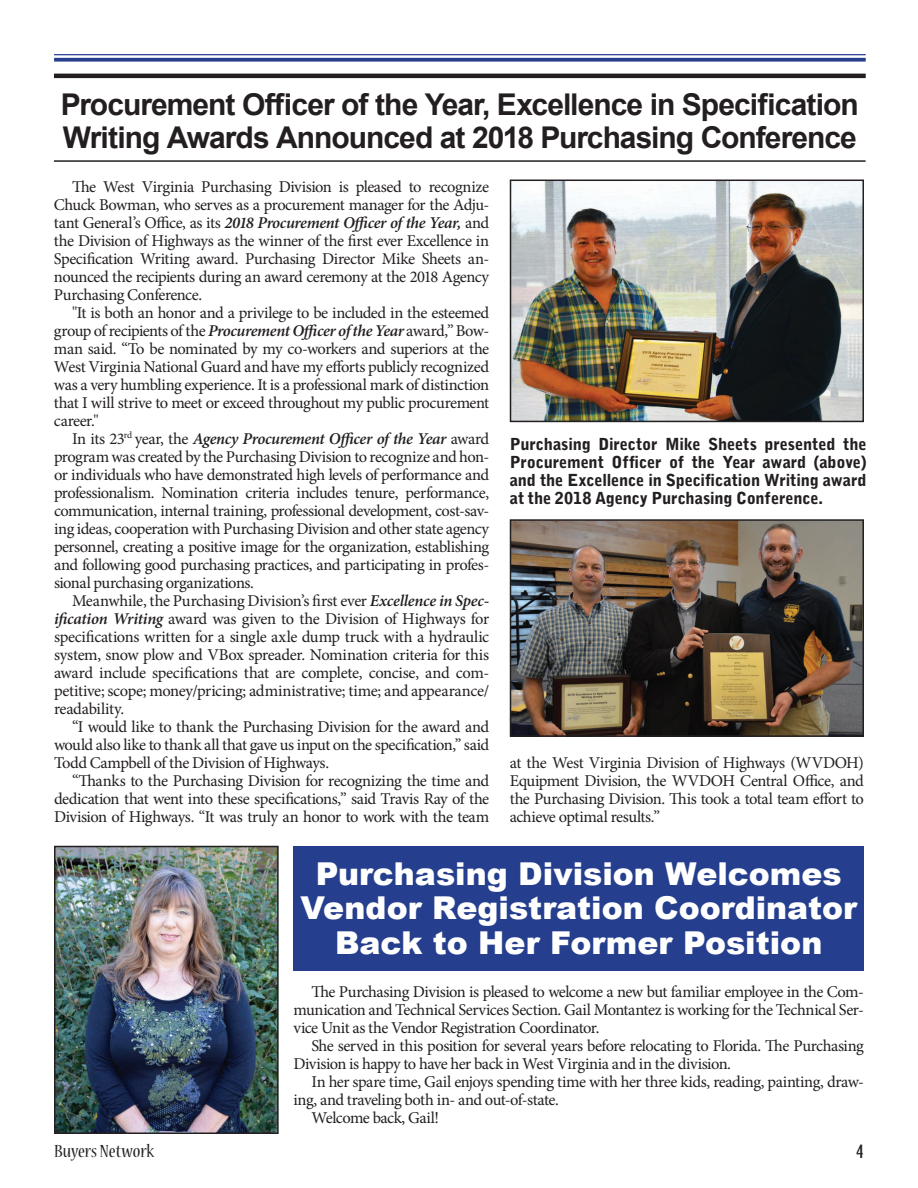
<style>
.page{position:relative;width:918px;height:1188px;background:#fff}
.page>*{position:absolute;margin:0;border:0;box-sizing:border-box;transform-origin:0 0}
.t1{font:900 31.5px/34.5px "Arial";color:#fff;text-align:center}
.t2{font:700 30px/33px "Arial";letter-spacing:-.035em;color:#231f20}
.t3{font:condensed 19.5px "Nueva Std";color:#231f20;scale:1.08 1}
.t4{font:condensed 19.5px "Gill Sans";color:#231f20;scale:1.08 1}
.t5{font:16.5px/18px "Minion Pro";letter-spacing:-.03em;color:#231f20;text-align:justify}
.t6{font:900 16.5px/18px "Bell Gothic Std";letter-spacing:-.01em;color:#231f20;text-align:justify}
.s1{font-weight:600;font-style:italic}
</style>
<div class="page">
<hr style="left:54px;top:54px;width:812px;height:1px;background:#253f8e">
<svg style="left:54px;top:58px;width:812px;height:4px;background:#3c5399"></svg>
<hr style="left:54px;top:74px;width:812px;height:4px;background:#231f20">
<hr style="left:54px;top:160px;width:812px;height:2px;background:#231f20">
<div style="left:293px;top:846px;width:571px;height:124px;background:#253f8e"></div>
<img style="left:513px;top:522px;width:348px;height:212px">
<div style="left:510px;top:519px;width:354px;height:218px;border:2px solid #231f20"></div>
<img style="left:513px;top:183px;width:348px;height:236px">
<div style="left:510px;top:180px;width:354px;height:242px;border:2px solid #231f20"></div>
<img style="left:57px;top:849px;width:219px;height:282px">
<div style="left:54px;top:846px;width:225px;height:288px;border:2px solid #231f20"></div>
<h2 class="t2" style="left:61px;top:88px;width:799px">Procurement Officer of the Year, Excellence in Specification<br>Writing Awards Announced at 2018 Purchasing Conference</h2>
<p class="t5" style="left:54px;top:177px;width:437px;text-indent:18px">The West Virginia Purchasing Division is pleased to recognize Chuck Bowman, who serves as a procurement manager for the Adju&shy;tant General’s Office, as its <span class="s1">2018 Procurement Officer of the Year,</span> and the Division of Highways as the winner of the first ever Excellence in Specification Writing award. Purchasing Director Mike Sheets an&shy;nounced the recipients during an award ceremony at the 2018 Agency Purchasing Conference.</p>
<p class="t5" style="left:54px;top:303px;width:437px;text-indent:18px">"It is both an honor and a privilege to be included in the esteemed group of recipients of the <span class="s1">Procurement Officer of the Year</span> award,” Bow&shy;man said. “To be nominated by my co-workers and superiors at the West Virginia National Guard and have my efforts publicly recognized was a very humbling experience. It is a professional mark of distinction that I will strive to meet or exceed throughout my public procurement career."</p>
<p class="t5" style="left:54px;top:429px;width:437px;text-indent:18px">In its 23<sup>rd</sup> year, the <span class="s1">Agency Procurement Officer of the Year</span> award program was created by the Purchasing Division to recognize and hon&shy;or individuals who have demonstrated high levels of performance and professionalism. Nomination criteria includes tenure, performance, communication, internal training, professional development, cost-sav&shy;ing ideas, cooperation with Purchasing Division and other state agency personnel, creating a positive image for the organization, establishing and following good purchasing practices, and participating in profes&shy;sional purchasing organizations.</p>
<p class="t5" style="left:54px;top:591px;width:437px;text-indent:18px">Meanwhile, the Purchasing Division’s first ever <span class="s1">Excellence in Spec&shy;ification Writing</span> award was given to the Division of Highways for specifications written for a single axle dump truck with a hydraulic system, snow plow and VBox spreader. Nomination criteria for this award include specifications that are complete, concise, and com&shy;petitive; scope; money/pricing; administrative; time; and appearance/ readability.</p>
<p class="t5" style="left:54px;top:717px;width:437px;text-indent:18px">“I would like to thank the Purchasing Division for the award and would also like to thank all that gave us input on the specification,” said Todd Campbell of the Division of Highways.</p>
<p class="t5" style="left:54px;top:771px;width:437px;text-indent:18px">“Thanks to the Purchasing Division for recognizing the time and dedication that went into these specifications,” said Travis Ray of the Division of Highways. “It was truly an honor to work with the team</p>
<p class="t6" style="left:510px;top:435px;width:358px">Purchasing Director Mike Sheets presented the Procurement Officer of the Year award (above) and the Excellence in Specification Writing award at the 2018 Agency Purchasing Conference.</p>
<p class="t5" style="left:510px;top:753px;width:356px">at the West Virginia Division of Highways (WVDOH)<br>Equipment Division, the WVDOH Central Office, and the Purchasing Division. This took a total team effort to achieve optimal results.”</p>
<h1 class="t1" style="left:300px;top:855px;width:558px">Purchasing Division Welcomes<br>Vendor Registration Coordinator<br>Back to Her Former Position</h1>
<p class="t5" style="left:293px;top:983px;width:572px;text-indent:18px">The Purchasing Division is pleased to welcome a new but familiar employee in the Com&shy;munication and Technical Services Section. Gail Montantez is working for the Technical Ser&shy;vice Unit as the Vendor Registration Coordinator.</p>
<p class="t5" style="left:293px;top:1037px;width:572px;text-indent:18px">She served in this position for several years before relocating to Florida. The Purchasing<br>Division is happy to have her back in West Virginia and in the division.</p>
<p class="t5" style="left:311px;top:1073px;width:554px">In her spare time, Gail enjoys spending time with her three kids, reading, painting, draw-</p>
<p class="t5" style="left:293px;top:1091px;width:267px">ing, and traveling both in- and out-of-state.</p>
<p class="t5" style="left:311px;top:1109px;width:129px">Welcome back, Gail!</p>
<p class="t3" style="left:54px;top:1143px;width:94px">Buyers Network</p>
<p class="t4" style="left:856px;top:1140px;width:9px">4</p>
</div>
